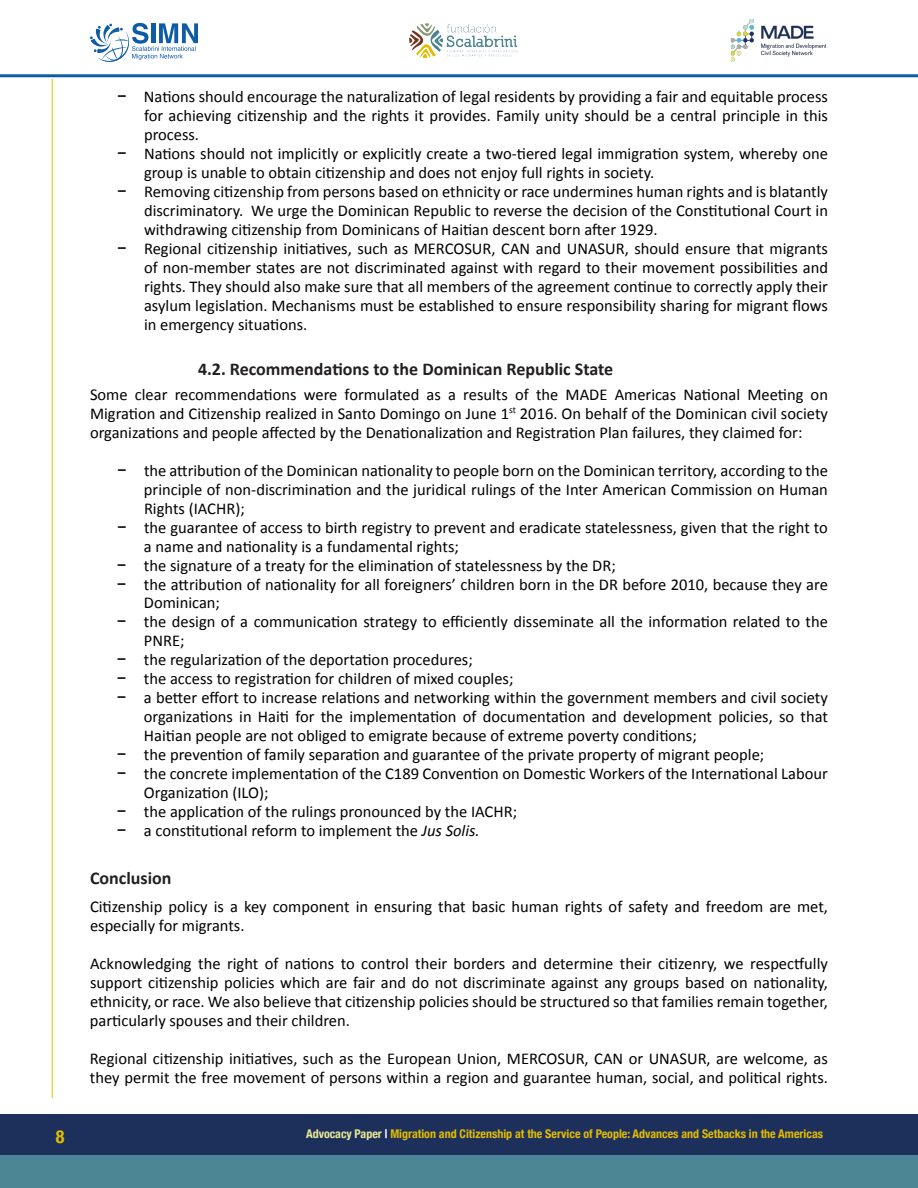
<style>
.page{position:relative;width:918px;height:1188px;background:#fff}
.page>*{position:absolute;margin:0;border:0;box-sizing:border-box;transform-origin:0 0}
.t1{font:700 18px "Calibri";color:#231f20}
.t2{font:700 condensed 18px "Helvetica Neue";color:#e3bd00}
.t3{font:16.5px/19px "Calibri";color:#000;text-align:justify}
.t4{font:700 condensed 12px "Helvetica Neue";color:#e3bd00}
.s1{font-family:"Arial"}
.s2{font-style:italic}
.s3{color:#ebeb96}
.s4{color:#fff}
</style>
<div class="page">
<div style="left:0;top:1114px;width:917px;height:42px;background:#1d305c"></div>
<hr style="left:52px;top:79px;width:1px;height:1019px;background:#e3bd00">
<div style="left:0;top:1156px;width:917px;height:32px;background:#4c8593"></div>
<svg style="left:90px;top:23px;width:108px;height:39px"></svg>
<img style="left:730px;top:19px;width:97px;height:43px">
<img style="left:410px;top:23px;width:108px;height:35px">
<hr style="left:0;top:74px;width:918px;height:3px;background:#0f5ca6">
<p class="t3" style="left:117px;top:87px;width:713px"><span class="s1">−</span> Nations should encourage the naturalization of legal residents by providing a fair and equitable process</p>
<p class="t3" style="left:144px;top:106px;width:686px">for achieving citizenship and the rights it provides. Family unity should be a central principle in this</p>
<p class="t3" style="left:144px;top:125px;width:57px">process.</p>
<p class="t3" style="left:117px;top:144px;width:712px"><span class="s1">−</span> Nations should not implicitly or explicitly create a two-tiered legal immigration system, whereby one</p>
<p class="t3" style="left:144px;top:163px;width:512px">group is unable to obtain citizenship and does not enjoy full rights in society.</p>
<p class="t3" style="left:117px;top:182px;width:713px"><span class="s1">−</span> Removing citizenship from persons based on ethnicity or race undermines human rights and is blatantly</p>
<p class="t3" style="left:144px;top:201px;width:685px">discriminatory. We urge the Dominican Republic to reverse the decision of the Constitutional Court in</p>
<p class="t3" style="left:144px;top:220px;width:515px">withdrawing citizenship from Dominicans of Haitian descent born after 1929.</p>
<p class="t3" style="left:117px;top:239px;width:713px"><span class="s1">−</span> Regional citizenship initiatives, such as MERCOSUR, CAN and UNASUR, should ensure that migrants</p>
<p class="t3" style="left:144px;top:258px;width:686px">of non-member states are not discriminated against with regard to their movement possibilities and</p>
<p class="t3" style="left:144px;top:277px;width:685px">rights. They should also make sure that all members of the agreement continue to correctly apply their</p>
<p class="t3" style="left:144px;top:296px;width:686px">asylum legislation. Mechanisms must be established to ensure responsibility sharing for migrant flows</p>
<p class="t3" style="left:144px;top:315px;width:165px">in emergency situations.</p>
<p class="t1" style="left:198px;top:357px;width:417px">4.2. Recommendations to the Dominican Republic State</p>
<p class="t3" style="left:90px;top:385px;width:740px">Some clear recommendations were formulated as a results of the MADE Americas National Meeting on Migration and Citizenship realized in Santo Domingo on June 1<sup>st</sup> 2016. On behalf of the Dominican civil society organizations and people affected by the Denationalization and Registration Plan failures, they claimed for:</p>
<p class="t3" style="left:117px;top:461px;width:712px"><span class="s1">−</span> the attribution of the Dominican nationality to people born on the Dominican territory, according to the</p>
<p class="t3" style="left:144px;top:480px;width:686px">principle of non-discrimination and the juridical rulings of the Inter American Commission on Human</p>
<p class="t3" style="left:144px;top:499px;width:102px">Rights (IACHR);</p>
<p class="t3" style="left:117px;top:518px;width:712px"><span class="s1">−</span> the guarantee of access to birth registry to prevent and eradicate statelessness, given that the right to</p>
<p class="t3" style="left:144px;top:537px;width:316px">a name and nationality is a fundamental rights;</p>
<p class="t3" style="left:117px;top:556px;width:500px"><span class="s1">−</span> the signature of a treaty for the elimination of statelessness by the DR;</p>
<p class="t3" style="left:117px;top:575px;width:712px"><span class="s1">−</span> the attribution of nationality for all foreigners’ children born in the DR before 2010, because they are</p>
<p class="t3" style="left:144px;top:594px;width:78px">Dominican;</p>
<p class="t3" style="left:117px;top:613px;width:712px"><span class="s1">−</span> the design of a communication strategy to efficiently disseminate all the information related to the</p>
<p class="t3" style="left:144px;top:631px;width:42px">PNRE;</p>
<p class="t3" style="left:117px;top:650px;width:357px"><span class="s1">−</span> the regularization of the deportation procedures;</p>
<p class="t3" style="left:117px;top:669px;width:398px"><span class="s1">−</span> the access to registration for children of mixed couples;</p>
<p class="t3" style="left:117px;top:688px;width:713px"><span class="s1">−</span> a better effort to increase relations and networking within the government members and civil society</p>
<p class="t3" style="left:144px;top:707px;width:686px">organizations in Haiti for the implementation of documentation and development policies, so that</p>
<p class="t3" style="left:144px;top:726px;width:554px">Haitian people are not obliged to emigrate because of extreme poverty conditions;</p>
<p class="t3" style="left:117px;top:745px;width:649px"><span class="s1">−</span> the prevention of family separation and guarantee of the private property of migrant people;</p>
<p class="t3" style="left:117px;top:764px;width:712px"><span class="s1">−</span> the concrete implementation of the C189 Convention on Domestic Workers of the International Labour</p>
<p class="t3" style="left:144px;top:783px;width:126px">Organization (ILO);</p>
<p class="t3" style="left:117px;top:802px;width:402px"><span class="s1">−</span> the application of the rulings pronounced by the IACHR;</p>
<p class="t3" style="left:117px;top:821px;width:364px"><span class="s1">−</span> a constitutional reform to implement the <span class="s2">Jus Solis.</span></p>
<p class="t1" style="left:90px;top:866px;width:83px">Conclusion</p>
<p class="t3" style="left:90px;top:897px;width:740px">Citizenship policy is a key component in ensuring that basic human rights of safety and freedom are met, especially for migrants.</p>
<p class="t3" style="left:90px;top:954px;width:740px">Acknowledging the right of nations to control their borders and determine their citizenry, we respectfully support citizenship policies which are fair and do not discriminate against any groups based on nationality, ethnicity, or race. We also believe that citizenship policies should be structured so that families remain together, particularly spouses and their children.</p>
<p class="t3" style="left:90px;top:1049px;width:740px">Regional citizenship initiatives, such as the European Union, MERCOSUR, CAN or UNASUR, are welcome, as they permit the free movement of persons within a region and guarantee human, social, and political rights.</p>
<p class="t2" style="left:56px;top:1122px;width:10px">8</p>
<p class="t4" style="left:306px;top:1124px;width:519px"><span class="s3">Advocacy Paper</span> <span class="s4">|</span> Migration and Citizenship at the Service of People: Advances and Setbacks in the Americas</p>
</div>
